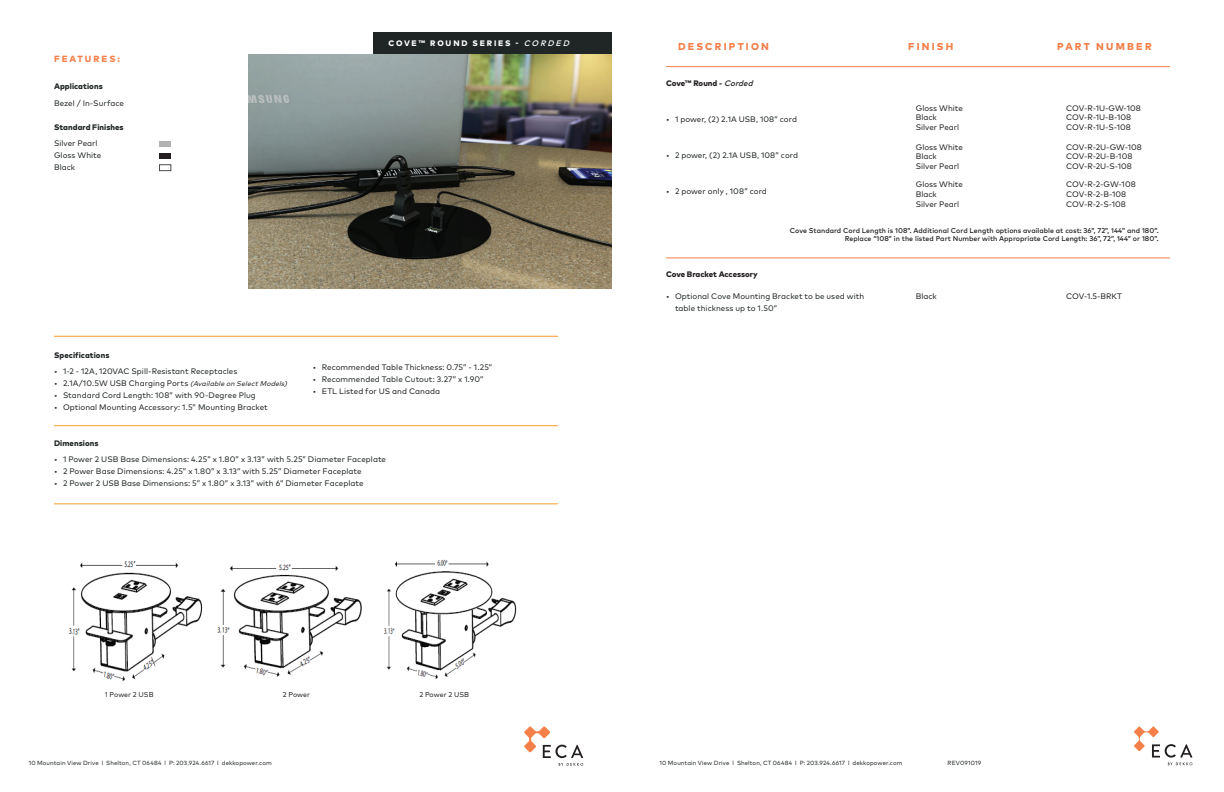
<style>
.page{position:relative;width:1224px;height:792px;background:#fff}
.page>*{position:absolute;margin:0;border:0;box-sizing:border-box;transform-origin:0 0}
.t1{font:800 10px "Mark OT";letter-spacing:.22em;color:#f47f49}
.t2{font:800 9px "Mark OT";letter-spacing:.22em;color:#f57f4a}
.t3{font:8px/12px "Mark OT";letter-spacing:.005em;color:#202525}
.t4{font:8px/9.6px "Mark OT";color:#231f20}
.t5{font:800 8px "Mark OT";letter-spacing:.005em;color:#202525}
.t6{font:800 8px "Mark OT";letter-spacing:-.01em;color:#231f20}
.t7{font:800 8px "Mark OT";letter-spacing:.225em;color:#fff}
.t8{font:500 7px/8.4px "Mark OT";color:#231f20;text-align:right}
.t9{font:7px "Mark OT";color:#231f20}
.t10{font:6px "Mark OT";letter-spacing:.015em;color:#202525}
.s1{font-weight:500;font-style:italic}
.s2{font-style:italic;font-size:7px}
</style>
<div class="page">
<img style="left:248px;top:54px;width:364px;height:235px">
<svg style="left:524px;top:726px;width:59px;height:40px"></svg>
<hr style="left:54px;top:336px;width:504px;height:1px;background:#f89b2d">
<hr style="left:54px;top:425px;width:504px;height:1px;background:#f89b2d">
<hr style="left:54px;top:504px;width:504px;height:1px;background:#f89b2d">
<div style="left:374px;top:32px;width:238px;height:22px;background:#202525"></div>
<div style="left:159px;top:141px;width:12px;height:5px;background:#b3b2b2"></div>
<svg style="left:159px;top:165px;width:12px;height:6px"></svg>
<div style="left:159px;top:153px;width:12px;height:6px;background:#231f20"></div>
<img style="left:69px;top:561px;width:134px;height:121px">
<img style="left:217px;top:564px;width:145px;height:113px">
<img style="left:383px;top:559px;width:134px;height:121px">
<hr style="left:666px;top:66px;width:504px;height:1px;background:#f47f49">
<hr style="left:666px;top:258px;width:504px;height:1px;background:#f47f49">
<svg style="left:1134px;top:726px;width:58px;height:39px"></svg>
<p class="t2" style="left:54px;top:53px;width:68px">FEATURES:</p>
<p class="t5" style="left:54px;top:81px;width:50px">Applications</p>
<p class="t3" style="left:54px;top:97px;width:72px">Bezel / In-Surface</p>
<p class="t5" style="left:54px;top:122px;width:71px">Standard Finishes</p>
<p class="t3" style="left:54px;top:137px;width:49px">Silver Pearl<br>Gloss White<br>Black</p>
<p class="t7" style="left:388px;top:38px;width:184px">COVE™ ROUND SERIES - <span class="s1">CORDED</span></p>
<p class="t5" style="left:54px;top:350px;width:57px">Specifications</p>
<p class="t3" style="left:54px;top:365px;width:185px">• 1-2 - 12A, 120VAC Spill-Resistant Receptacles</p>
<p class="t3" style="left:54px;top:377px;width:237px">• 2.1A/10.5W USB Charging Ports <span class="s2">(Availableon SelectModels)</span></p>
<p class="t3" style="left:54px;top:389px;width:203px">• Standard Cord Length: 108” with 90-Degree Plug</p>
<p class="t3" style="left:54px;top:401px;width:215px">• Optional Mounting Accessory: 1.5” Mounting Bracket</p>
<p class="t3" style="left:313px;top:361px;width:181px">• Recommended Table Thickness: 0.75” - 1.25”</p>
<p class="t3" style="left:313px;top:373px;width:172px">• Recommended Table Cutout: 3.27” x 1.90”</p>
<p class="t3" style="left:313px;top:385px;width:129px">• ETL Listed for US and Canada</p>
<p class="t5" style="left:54px;top:438px;width:46px">Dimensions</p>
<p class="t3" style="left:54px;top:453px;width:334px">• 1 Power 2 USB Base Dimensions: 4.25” x 1.80” x 3.13” with 5.25” Diameter Faceplate</p>
<p class="t3" style="left:54px;top:465px;width:309px">• 2 Power Base Dimensions: 4.25” x 1.80” x 3.13” with 5.25” Diameter Faceplate</p>
<p class="t3" style="left:54px;top:477px;width:311px">• 2 Power 2 USB Base Dimensions: 5” x 1.80” x 3.13” with 6” Diameter Faceplate</p>
<p class="t9" style="left:105px;top:690px;width:50px">1 Power 2 USB</p>
<p class="t9" style="left:283px;top:690px;width:29px">2 Power</p>
<p class="t9" style="left:419px;top:690px;width:51px">2 Power 2 USB</p>
<p class="t1" style="left:678px;top:40px;width:92px">DESCRIPTION</p>
<p class="t1" style="left:908px;top:40px;width:47px">FINISH</p>
<p class="t1" style="left:1057px;top:40px;width:96px">PART NUMBER</p>
<p class="t6" style="left:666px;top:78px;width:91px">Cove™ Round - <span class="s1">Corded</span></p>
<p class="t3" style="left:666px;top:113px;width:133px">• 1 power, (2) 2.1A USB, 108” cord</p>
<p class="t3" style="left:666px;top:149px;width:134px">• 2 power, (2) 2.1A USB, 108” cord</p>
<p class="t3" style="left:666px;top:185px;width:102px">• 2 power only , 108” cord</p>
<p class="t4" style="left:916px;top:103px;width:49px">Gloss White<br>Black<br>Silver Pearl</p>
<p class="t4" style="left:916px;top:142px;width:49px">Gloss White<br>Black<br>Silver Pearl</p>
<p class="t4" style="left:916px;top:180px;width:49px">Gloss White<br>Black<br>Silver Pearl</p>
<p class="t4" style="left:1066px;top:103px;width:76px">COV-R-1U-GW-108<br>COV-R-1U-B-108<br>COV-R-1U-S-108</p>
<p class="t4" style="left:1066px;top:142px;width:77px">COV-R-2U-GW-108<br>COV-R-2U-B-108<br>COV-R-2U-S-108</p>
<p class="t4" style="left:1066px;top:180px;width:71px">COV-R-2-GW-108<br>COV-R-2-B-108<br>COV-R-2-S-108</p>
<p class="t6" style="left:666px;top:269px;width:93px">Cove Bracket Accessory</p>
<p class="t8" style="left:790px;top:226px;width:370px">Cove Standard Cord Length is 108”. Additional Cord Length options available at cost: 36”, 72”, 144” and 180”.<br>Replace “108” in the listed Part Number with Appropriate Cord Length: 36”, 72”, 144” or 180”.</p>
<p class="t3" style="left:675px;top:290px;width:191px;text-indent:-9px">• Optional Cove Mounting Bracket to be used with table thickness up to 1.50”</p>
<p class="t4" style="left:916px;top:292px;width:22px">Black</p>
<p class="t4" style="left:1066px;top:292px;width:57px">COV-1.5-BRKT</p>
<p class="t10" style="left:29px;top:759px;width:245px">10 Mountain View Drive l Shelton, CT 06484 l P: 203.924.6617 l dekkopower.com</p>
<p class="t10" style="left:660px;top:759px;width:245px">10 Mountain View Drive l Shelton, CT 06484 l P: 203.924.6617 l dekkopower.com</p>
<p class="t10" style="left:948px;top:759px;width:35px">REV091019</p>
</div>
